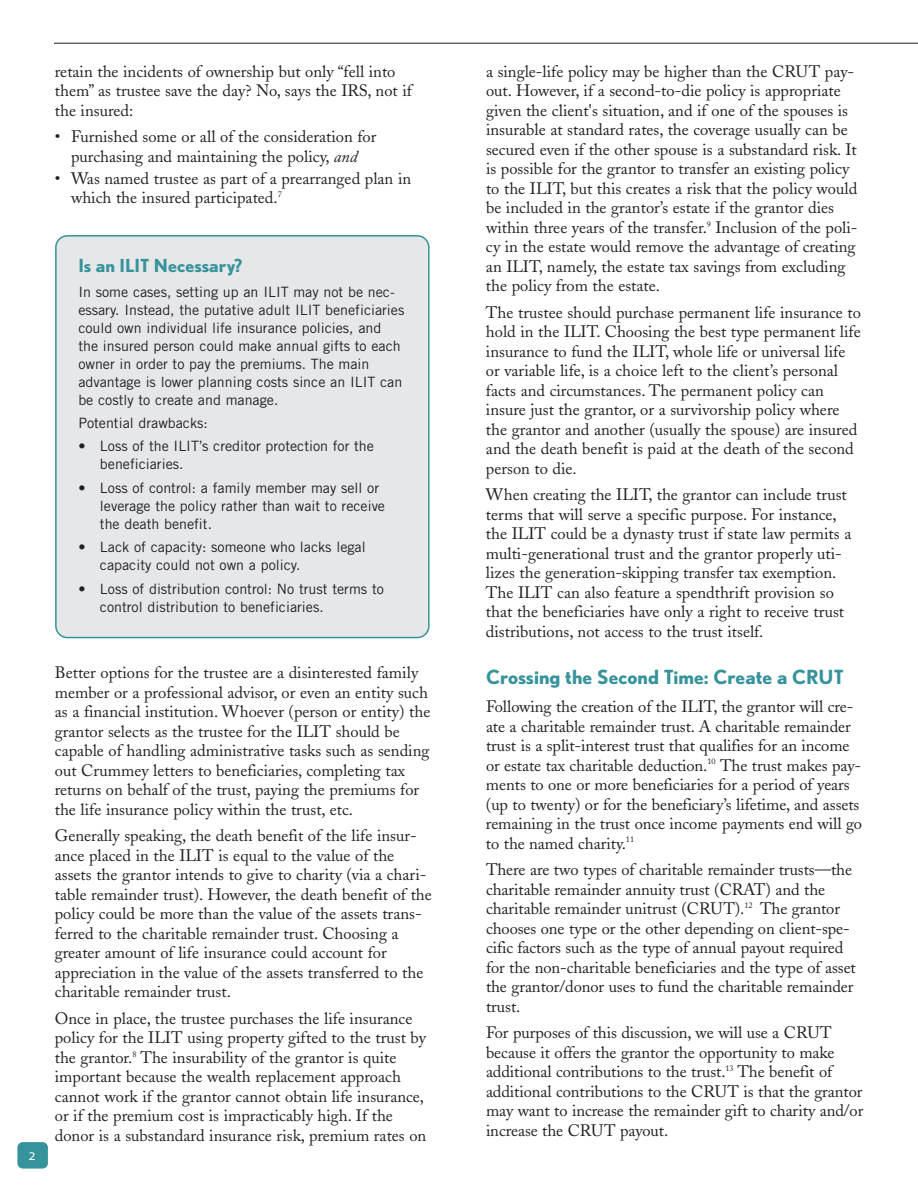
<style>
.page{position:relative;width:918px;height:1188px;background:#fff}
.page>*{position:absolute;margin:0;border:0;box-sizing:border-box;transform-origin:0 0}
.t1{font:700 19.5px "Nobel";color:#37939b}
.t2{font:700 18px "Nobel";color:#37939b}
.t3{font:16.5px/19.5px "Adobe Caslon";color:#231f20}
.t4{font:300 15px "The Sans";color:#fff}
.t5{font:14.25px/18px "Trade Gothic";color:#231f20}
.s1{font-style:italic}
</style>
<div class="page">
<hr style="left:54px;top:43px;width:864px;height:1px;background:#231f20">
<div style="left:17px;top:1142px;width:31px;height:27px;background:#37939b;border-radius:5px"></div>
<div style="left:55px;top:235px;width:375px;height:403px;background:#e6e7e9"></div>
<p class="t3" style="left:55px;top:63px;width:359px">retain the incidents of ownership but only “fell into them” as trustee save the day? No, says the IRS, not if the insured:</p>
<p class="t3" style="left:55px;top:129px;width:323px;text-align:center">• Furnished some or all of the consideration for purchasing and maintaining the policy, <span class="s1">and</span></p>
<p class="t3" style="left:71px;top:171px;width:342px;text-indent:-16px">• Was named trustee as part of a prearranged plan in which the insured participated.<sup>7</sup></p>
<p class="t2" style="left:78px;top:255px;width:166px">Is an ILIT Necessary?</p>
<p class="t5" style="left:78px;top:284px;width:328px">In some cases, setting up an ILIT may not be nec&shy;essary. Instead, the putative adult ILIT beneficiaries could own individual life insurance policies, and the insured person could make annual gifts to each owner in order to pay the premiums. The main advantage is lower planning costs since an ILIT can be costly to create and manage.</p>
<p class="t5" style="left:78px;top:415px;width:131px">Potential drawbacks:</p>
<p class="t5" style="left:100px;top:439px;width:276px;text-indent:-22px">• Loss of the ILIT’s creditor protection for the beneficiaries.</p>
<p class="t5" style="left:100px;top:480px;width:287px;text-indent:-22px">• Loss of control: a family member may sell or leverage the policy rather than wait to receive the death benefit.</p>
<p class="t5" style="left:100px;top:539px;width:267px;text-indent:-22px">• Lack of capacity: someone who lacks legal capacity could not own a policy.</p>
<p class="t5" style="left:100px;top:581px;width:285px;text-indent:-22px">• Loss of distribution control: No trust terms to control distribution to beneficiaries.</p>
<p class="t4" style="left:29px;top:1150px;width:9px">2</p>
<p class="t3" style="left:55px;top:665px;width:377px">Better options for the trustee are a disinterested family member or a professional advisor, or even an entity such as a financial institution. Whoever (person or entity) the grantor selects as the trustee for the ILIT should be capable of handling administrative tasks such as sending out Crummey letters to beneficiaries, completing tax returns on behalf of the trust, paying the premiums for the life insurance policy within the trust, etc.</p>
<p class="t3" style="left:55px;top:828px;width:379px">Generally speaking, the death benefit of the life insur&shy;ance placed in the ILIT is equal to the value of the assets the grantor intends to give to charity (via a chari&shy;table remainder trust). However, the death benefit of the policy could be more than the value of the assets trans&shy;ferred to the charitable remainder trust. Choosing a greater amount of life insurance could account for appreciation in the value of the assets transferred to the charitable remainder trust.</p>
<p class="t3" style="left:55px;top:1010px;width:373px">Once in place, the trustee purchases the life insurance policy for the ILIT using property gifted to the trust by the grantor.<sup>8</sup> The insurability of the grantor is quite important because the wealth replacement approach cannot work if the grantor cannot obtain life insurance, or if the premium cost is impracticably high. If the donor is a substandard insurance risk, premium rates on</p>
<p class="t3" style="left:486px;top:63px;width:373px">a single-life policy may be higher than the CRUT pay&shy;out. However, if a second-to-die policy is appropriate given the client's situation, and if one of the spouses is insurable at standard rates, the coverage usually can be secured even if the other spouse is a substandard risk. It is possible for the grantor to transfer an existing policy to the ILIT, but this creates a risk that the policy would be included in the grantor’s estate if the grantor dies within three years of the transfer.<sup>9</sup> Inclusion of the poli&shy;cy in the estate would remove the advantage of creating an ILIT, namely, the estate tax savings from excluding the policy from the estate.</p>
<p class="t3" style="left:486px;top:304px;width:377px">The trustee should purchase permanent life insurance to hold in the ILIT. Choosing the best type permanent life insurance to fund the ILIT, whole life or universal life or variable life, is a choice left to the client’s personal facts and circumstances. The permanent policy can insure just the grantor, or a survivorship policy where the grantor and another (usually the spouse) are insured and the death benefit is paid at the death of the second person to die.</p>
<p class="t3" style="left:486px;top:487px;width:367px">When creating the ILIT, the grantor can include trust terms that will serve a specific purpose. For instance, the ILIT could be a dynasty trust if state law permits a multi-generational trust and the grantor properly uti&shy;lizes the generation-skipping transfer tax exemption.<br>The ILIT can also feature a spendthrift provision so that the beneficiaries have only a right to receive trust distributions, not access to the trust itself.</p>
<p class="t1" style="left:486px;top:666px;width:359px">Crossing the Second Time: Create a CRUT</p>
<p class="t3" style="left:486px;top:699px;width:378px">Following the creation of the ILIT, the grantor will cre&shy;ate a charitable remainder trust. A charitable remainder trust is a split-interest trust that qualifies for an income or estate tax charitable deduction.<sup>10</sup> The trust makes pay&shy;ments to one or more beneficiaries for a period of years (up to twenty) or for the beneficiary’s lifetime, and assets remaining in the trust once income payments end will go to the named charity.<sup>11</sup></p>
<p class="t3" style="left:486px;top:862px;width:371px">There are two types of charitable remainder trusts—the charitable remainder annuity trust (CRAT) and the charitable remainder unitrust (CRUT).<sup>12</sup> The grantor chooses one type or the other depending on client-spe&shy;cific factors such as the type of annual payout required for the non-charitable beneficiaries and the type of asset the grantor/donor uses to fund the charitable remainder trust.</p>
<p class="t3" style="left:486px;top:1025px;width:379px">For purposes of this discussion, we will use a CRUT because it offers the grantor the opportunity to make additional contributions to the trust.<sup>13</sup> The benefit of additional contributions to the CRUT is that the grantor may want to increase the remainder gift to charity and/or increase the CRUT payout.</p>
</div>
